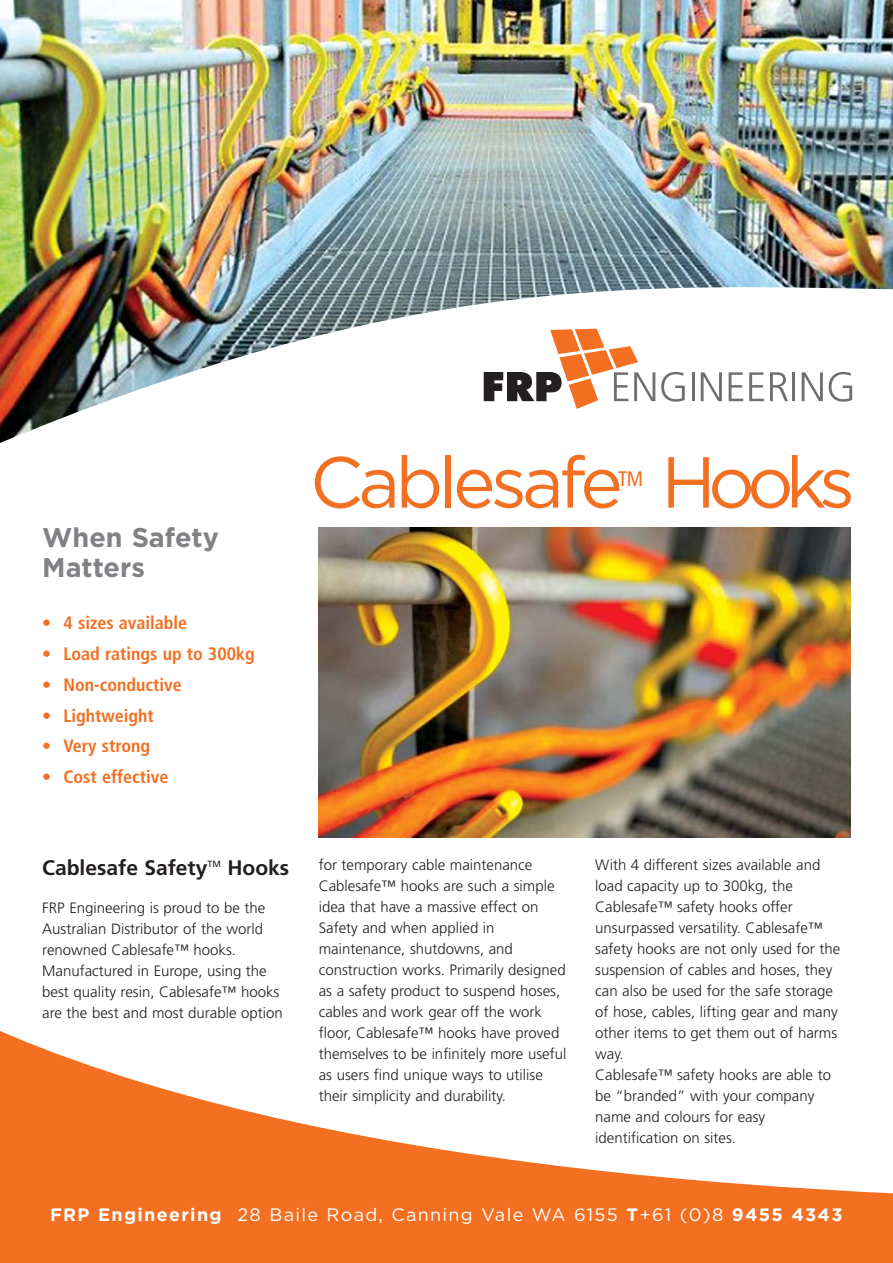
<style>
.page{position:relative;width:893px;height:1263px;background:#fff}
.page>*{position:absolute;margin:0;border:0;box-sizing:border-box;transform-origin:0 0}
.t1{font:72px "Gotham";letter-spacing:-.065em;color:#f36f21}
.t2{font:700 27px/30px "Gotham";color:#808285}
.t3{font:700 21px "Frutiger";color:#231f20}
.t4{font:condensed 21px "Frutiger";color:#f36f21}
.t5{font:700 condensed 18px "Frutiger";color:#f36f21}
.t6{font:18px "Gotham";letter-spacing:.07em;color:#fff}
.t7{font:300 15px/21px "Frutiger";color:#231f20}
.t8{font:9px "Frutiger";color:#231f20}
.s1{font-weight:700}
</style>
<div class="page">
<svg style="left:0;top:1031px;width:892px;height:232px;fill:#f36f21"></svg>
<img style="left:0;top:0;width:892px;height:443px">
<img style="left:319px;top:527px;width:531px;height:311px">
<svg style="left:661px;top:372px;width:24px;height:30px"></svg>
<hr style="left:691px;top:372px;width:3px;height:29px;background:#6d6f71">
<svg style="left:701px;top:372px;width:21px;height:29px"></svg>
<svg style="left:729px;top:372px;width:14px;height:29px"></svg>
<svg style="left:749px;top:372px;width:15px;height:29px"></svg>
<svg style="left:770px;top:372px;width:18px;height:29px"></svg>
<hr style="left:792px;top:372px;width:3px;height:29px;background:#6d6f71">
<svg style="left:802px;top:372px;width:21px;height:29px"></svg>
<svg style="left:829px;top:372px;width:23px;height:30px"></svg>
<svg style="left:484px;top:329px;width:171px;height:80px"></svg>
<h2 class="t2" style="left:42px;top:524px;width:178px">When Safety<br>Matters</h2>
<p class="t5" style="left:42px;top:616px;width:146px">• 4 sizes available</p>
<p class="t5" style="left:42px;top:647px;width:214px">• Load ratings up to 300kg</p>
<p class="t5" style="left:42px;top:677px;width:141px">• Non-conductive</p>
<p class="t5" style="left:42px;top:708px;width:113px">• Lightweight</p>
<p class="t5" style="left:42px;top:739px;width:109px">• Very strong</p>
<p class="t5" style="left:42px;top:770px;width:128px">• Cost effective</p>
<h1 class="t1" style="left:310px;top:455px;width:314px">Cablesafe</h1>
<h3 class="t4" style="left:618px;top:470px;width:26px">TM</h3>
<h1 class="t1" style="left:661px;top:455px;width:195px">Hooks</h1>
<h3 class="t3" style="left:42px;top:859px;width:167px">Cablesafe Safety</h3>
<p class="t8" style="left:207px;top:861px;width:15px">TM</p>
<h3 class="t3" style="left:227px;top:859px;width:63px">Hooks</h3>
<p class="t7" style="left:42px;top:898px;width:242px">FRP Engineering is proud to be the Australian Distributor of the world renowned Cablesafe™ hooks.<br>Manufactured in Europe, using the best quality resin, Cablesafe™ hooks are the best and most durable option</p>
<p class="t7" style="left:319px;top:856px;width:249px">for temporary cable maintenance Cablesafe™ hooks are such a simple idea that have a massive effect on Safety and when applied in maintenance, shutdowns, and construction works. Primarily designed as a safety product to suspend hoses, cables and work gear off the work floor, Cablesafe™ hooks have proved themselves to be infinitely more useful as users find unique ways to utilise their simplicity and durability.</p>
<p class="t7" style="left:595px;top:856px;width:247px">With 4 different sizes available and load capacity up to 300kg, the<br>Cablesafe™ safety hooks offer unsurpassed versatility. Cablesafe™ safety hooks are not only used for the suspension of cables and hoses, they can also be used for the safe storage of hose, cables, lifting gear and many other items to get them out of harms way.<br>Cablesafe™ safety hooks are able to be “branded” with your company name and colours for easy identification on sites.</p>
<p class="t6" style="left:50px;top:1208px;width:794px"><span class="s1">FRP Engineering</span> 28 Baile Road, Canning Vale WA 6155 <span class="s1">T</span>+61 (0)8 <span class="s1">9455 4343</span></p>
</div>
